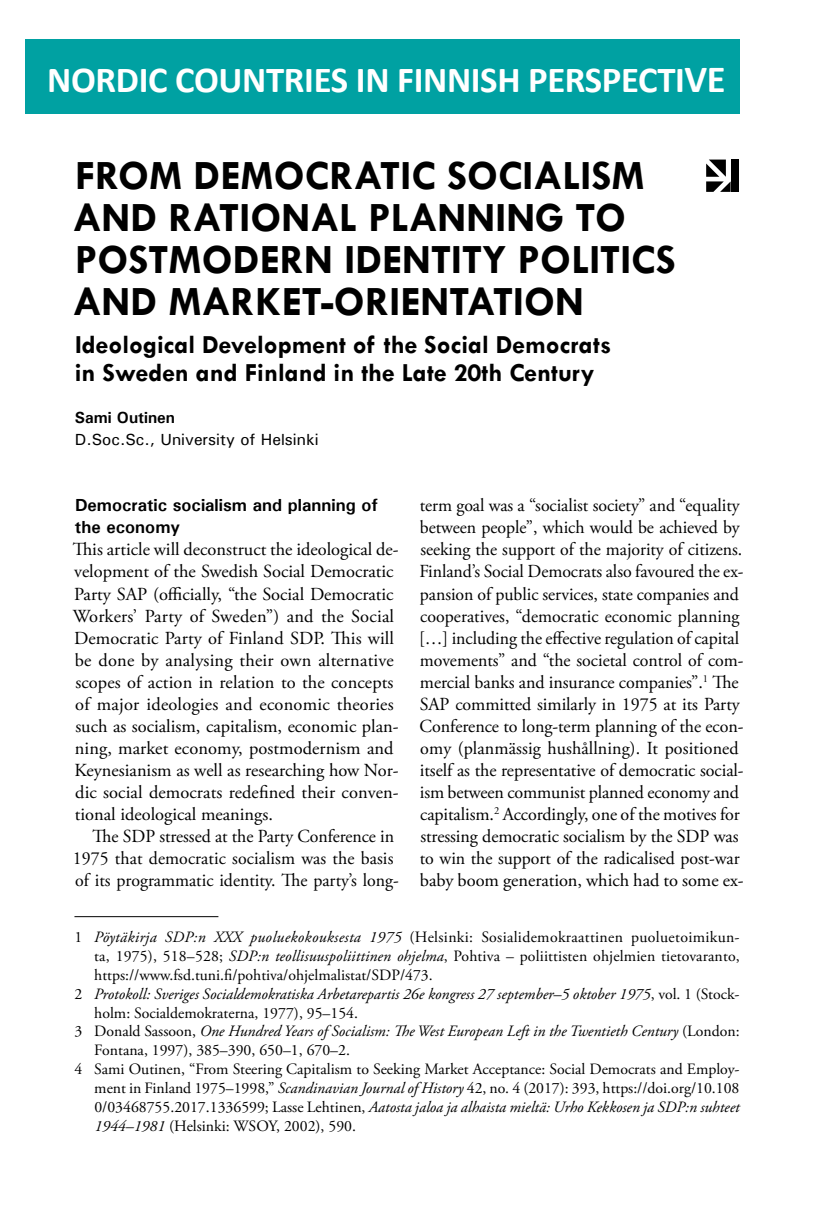
<style>
.page{position:relative;width:834px;height:1226px;background:#fff}
.page>*{position:absolute;margin:0;border:0;box-sizing:border-box;transform-origin:0 0}
.t1{font:700 42px/42px "Tw Cen";color:#000}
.t2{font:700 36.75px "Calibri";letter-spacing:-.01em;color:#fff}
.t3{font:700 26.25px/28px "Tw Cen";color:#000}
.leipäteksti{font:18.38px/22.1px "Adobe Garamond Pro";letter-spacing:-.005em;color:#000}
.t4{font:700 17.5px/22.1px "Univers";color:#000}
.t5{font:500 16.1px/22.1px "Univers";color:#000}
.t6{font:15.75px "Adobe Garamond Pro";color:#000}
.t7{font:italic 15.75px "Adobe Garamond Pro";color:#000}
.t8{font:15.75px "Adobe Garamond Pro";letter-spacing:.02em;color:#000}
.s1{font-size:38.5px}
.s2{font-weight:700}
.s3{font-style:italic}
.s4{font-style:normal}
</style>
<div class="page">
<div style="left:25px;top:40px;width:714px;height:74px;background:#00a1a2"></div>
<svg style="left:706px;top:159px;width:24px;height:33px"></svg>
<div style="left:730px;top:159px;width:8px;height:33px;background:#000"></div>
<hr style="left:74px;top:916px;width:144px;height:1px;background:#000">
<h2 class="t2" style="left:47px;top:57px;width:680px">NORDIC COUNTRIES IN FINNISH PERSPECTI<span class="s1">VE</span></h2>
<h1 class="t1" style="left:73px;top:154px;width:604px">FROM DEMOCRATIC SOCIALISM<br>AND RATIONAL PLANNING TO<br>POSTMODERN IDENTITY POLITICS<br>AND MARKET-ORIENTATION</h1>
<h1 class="t3" style="left:75px;top:330px;width:538px">Ideological Development of the Social Democrats in Sweden and Finland in the Late 20th Century</h1>
<p class="t5" style="left:75px;top:406px;width:245px"><span class="s2">Sami Outinen<br></span>D.Soc.Sc., University of Helsinki</p>
<p class="leipäteksti" style="left:419px;top:495px;width:326px">term goal was a “socialist society” and “equality between people”, which would be achieved by seeking the support of the majority of citizens.<br>Finland’s Social Democrats also favoured the ex&shy;pansion of public services, state companies and cooperatives, “democratic economic planning […] including the effective regulation of capital movements” and “the societal control of com&shy;mercial banks and insurance companies”.<sup>1</sup> The SAP committed similarly in 1975 at its Party Conference to long-term planning of the econ&shy;omy (planmässig hushållning). It positioned itself as the representative of democratic social&shy;ism between communist planned economy and capitalism.<sup>2</sup> Accordingly, one of the motives for stressing democratic socialism by the SDP was to win the support of the radicalised post-war baby boom generation, which had to some ex-</p>
<p class="t8" style="left:74px;top:927px;width:666px">1 <span class="s3">Pöytäkirja SDP:n XXX puoluekokouksesta 1975</span> (Helsinki: Sosialidemokraattinen puoluetoimikun-</p>
<p class="t6" style="left:94px;top:946px;width:647px">ta, 1975), 518–528; <span class="s3">SDP:n teollisuuspoliittinen ohjelma</span>, Pohtiva – poliittisten ohjelmien tietovaranto,</p>
<p class="t6" style="left:94px;top:965px;width:340px">https://www.fsd.tuni.fi/pohtiva/ohjelmalistat/SDP/473.</p>
<p class="t7" style="left:74px;top:984px;width:666px"><span class="s4">2</span> Protokoll: Sveriges Socialdemokratiska Arbetarepartis 26e kongress 27 september–5 oktober 1975<span class="s4">, vol. 1 (Stock-</span></p>
<p class="t6" style="left:94px;top:1003px;width:265px">holm: Socialdemokraterna, 1977), 95–154.</p>
<p class="t7" style="left:74px;top:1021px;width:666px"><span class="s4">3 Donald Sassoon,</span> One Hundred Years of Socialism: The West European Left in the Twentieth Century <span class="s4">(London:</span></p>
<p class="t6" style="left:94px;top:1040px;width:257px">Fontana, 1997), 385–390, 650–1, 670–2.</p>
<p class="t6" style="left:74px;top:1059px;width:666px">4 Sami Outinen, “From Steering Capitalism to Seeking Market Acceptance: Social Democrats and Employ-</p>
<p class="t6" style="left:94px;top:1078px;width:646px">ment in Finland 1975–1998,” <span class="s3">Scandinavian Journal of History</span> 42, no. 4 (2017): 393, https://doi.org/10.108</p>
<p class="t7" style="left:94px;top:1097px;width:646px"><span class="s4">0/03468755.2017.1336599; Lasse Lehtinen,</span> Aatosta jaloa ja alhaista mieltä: Urho Kekkosen ja SDP:n suhteet</p>
<p class="t6" style="left:94px;top:1116px;width:263px"><span class="s3">1944–1981</span> (Helsinki: WSOY, 2002), 590.</p>
<h2 class="t4" style="left:75px;top:494px;width:304px">Democratic socialism and planning of the economy</h2>
<p class="leipäteksti" style="left:73px;top:539px;width:327px">This article will deconstruct the ideological de-</p>
<p class="leipäteksti" style="left:74px;top:561px;width:321px">velopment of the Swedish Social Democratic</p>
<p class="leipäteksti" style="left:74px;top:583px;width:321px">Party SAP (officially, “the Social Democratic</p>
<p class="leipäteksti" style="left:73px;top:605px;width:323px">Workers’ Party of Sweden”) and the Social</p>
<p class="leipäteksti" style="left:74px;top:627px;width:321px">Democratic Party of Finland SDP. This will</p>
<p class="leipäteksti" style="left:75px;top:649px;width:320px">be done by analysing their own alternative</p>
<p class="leipäteksti" style="left:75px;top:671px;width:319px">scopes of action in relation to the concepts</p>
<p class="leipäteksti" style="left:75px;top:693px;width:320px">of major ideologies and economic theories</p>
<p class="leipäteksti" style="left:75px;top:715px;width:325px">such as socialism, capitalism, economic plan-</p>
<p class="leipäteksti" style="left:75px;top:737px;width:320px">ning, market economy, postmodernism and</p>
<p class="leipäteksti" style="left:74px;top:759px;width:326px">Keynesianism as well as researching how Nor-</p>
<p class="leipäteksti" style="left:75px;top:781px;width:325px">dic social democrats redefined their conven-</p>
<p class="leipäteksti" style="left:75px;top:803px;width:199px">tional ideological meanings.</p>
<p class="leipäteksti" style="left:93px;top:826px;width:303px">The SDP stressed at the Party Conference in</p>
<p class="leipäteksti" style="left:73px;top:848px;width:322px">1975 that democratic socialism was the basis</p>
<p class="leipäteksti" style="left:75px;top:870px;width:325px">of its programmatic identity. The party’s long-</p>
</div>
